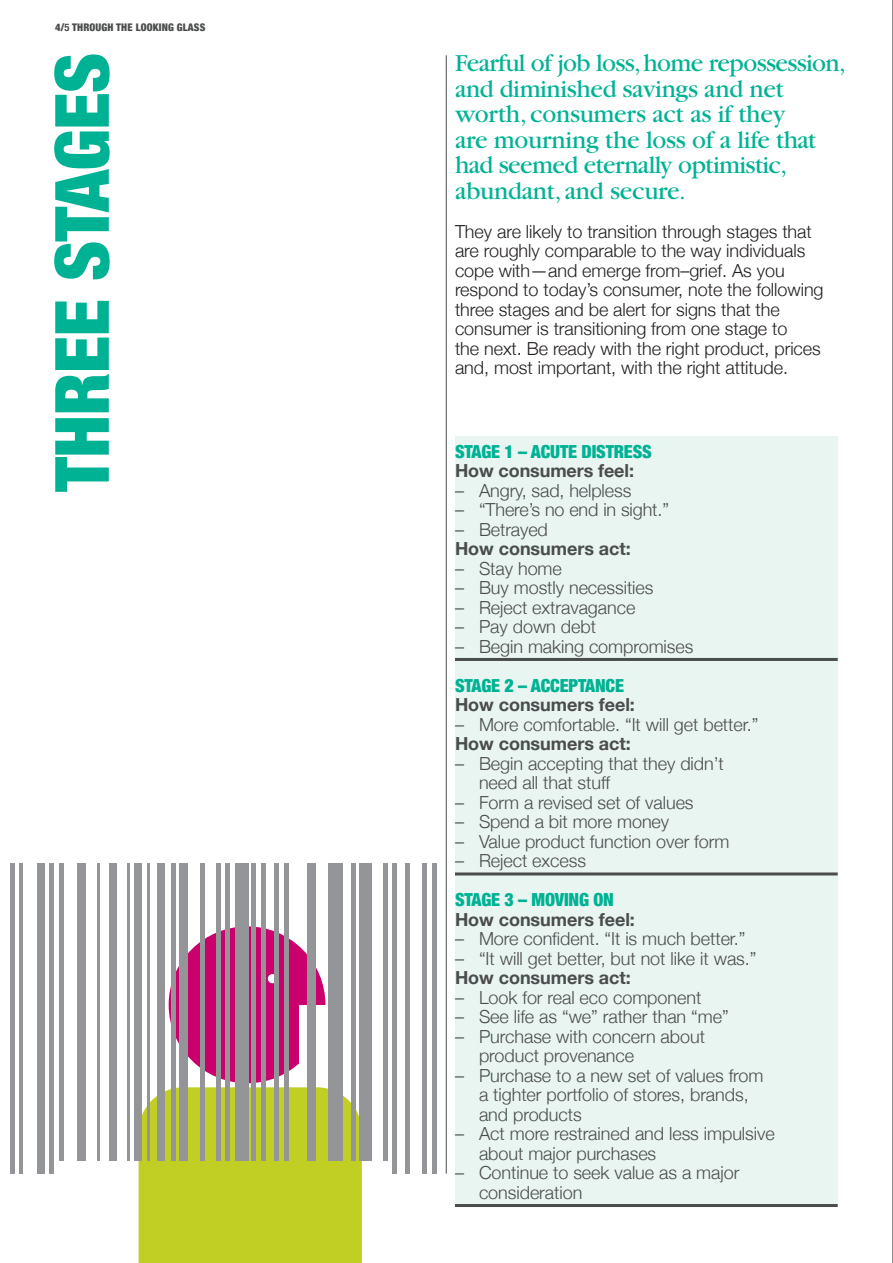
<style>
.page{position:relative;width:893px;height:1263px;background:#fff}
.page>*{position:absolute;margin:0;border:0;box-sizing:border-box;transform-origin:0 0}
.t1{font:900 condensed 75px "Helvetica Neue";letter-spacing:-.01em;color:#00b294}
.t2{font:25.5px/25.5px "Garamond";letter-spacing:-.015em;color:#00b294}
.t3{font:300 18px/19.5px "Helvetica Neue";letter-spacing:-.005em;color:#4b4c4d}
.t4{font:300 18px/19.5px "Helvetica Neue";letter-spacing:-.005em;color:#231f20}
.t5{font:700 18px "Helvetica Neue";letter-spacing:-.005em;color:#4b4c4d}
.t6{font:900 condensed 18px "Helvetica Neue";letter-spacing:-.01em;color:#00b294}
.t7{font:900 condensed 10.5px "Helvetica Neue";letter-spacing:.015em;color:#4b4c4d}
.s1{font-weight:700}
</style>
<div class="page">
<hr style="left:446px;top:55px;width:1px;height:1119px;background:#4b4c4d">
<div style="left:169px;top:926px;width:156px;height:157px;background:#ca016c;border-radius:50%"></div>
<div style="left:299px;top:1005px;width:30px;height:81px;background:#fff"></div>
<div style="left:268px;top:974px;width:9px;height:9px;background:#fff;border-radius:50%"></div>
<div style="left:139px;top:1087px;width:223px;height:176px;background:#c1ce23"></div>
<div style="left:10px;top:863px;width:5px;height:311px;background:#939598"></div>
<div style="left:37px;top:863px;width:8px;height:311px;background:#939598"></div>
<hr style="left:20px;top:863px;width:3px;height:311px;background:#939598">
<hr style="left:50px;top:863px;width:4px;height:311px;background:#939598">
<div style="left:171px;top:863px;width:5px;height:298px;background:#939598"></div>
<div style="left:216px;top:863px;width:5px;height:298px;background:#939598"></div>
<div style="left:251px;top:863px;width:5px;height:298px;background:#939598"></div>
<hr style="left:262px;top:863px;width:4px;height:298px;background:#939598">
<div style="left:274px;top:863px;width:5px;height:298px;background:#939598"></div>
<hr style="left:351px;top:863px;width:4px;height:298px;background:#939598">
<hr style="left:383px;top:863px;width:4px;height:298px;background:#939598">
<div style="left:392px;top:863px;width:5px;height:311px;background:#939598"></div>
<div style="left:405px;top:863px;width:5px;height:311px;background:#939598"></div>
<div style="left:422px;top:863px;width:5px;height:311px;background:#939598"></div>
<hr style="left:432px;top:863px;width:4px;height:311px;background:#939598">
<div style="left:307px;top:863px;width:8px;height:298px;background:#939598"></div>
<div style="left:328px;top:863px;width:14px;height:298px;background:#939598"></div>
<div style="left:359px;top:863px;width:13px;height:298px;background:#939598"></div>
<hr style="left:225px;top:863px;width:4px;height:298px;background:#939598">
<hr style="left:285px;top:863px;width:4px;height:298px;background:#939598">
<div style="left:235px;top:863px;width:13px;height:298px;background:#939598"></div>
<hr style="left:200px;top:863px;width:4px;height:298px;background:#939598">
<div style="left:59px;top:863px;width:5px;height:298px;background:#939598"></div>
<div style="left:77px;top:863px;width:9px;height:298px;background:#939598"></div>
<hr style="left:97px;top:863px;width:3px;height:298px;background:#939598">
<hr style="left:127px;top:863px;width:2px;height:298px;background:#939598">
<hr style="left:147px;top:863px;width:3px;height:298px;background:#939598">
<div style="left:109px;top:863px;width:8px;height:298px;background:#939598"></div>
<div style="left:134px;top:863px;width:7px;height:298px;background:#939598"></div>
<div style="left:157px;top:863px;width:7px;height:298px;background:#939598"></div>
<div style="left:179px;top:863px;width:9px;height:298px;background:#939598"></div>
<div style="left:455px;top:436px;width:383px;height:768px;background:#e8f5f1"></div>
<hr style="left:455px;top:658px;width:383px;height:3px;background:#4b4c4d">
<hr style="left:455px;top:872px;width:383px;height:3px;background:#4b4c4d">
<hr style="left:455px;top:1204px;width:383px;height:3px;background:#4b4c4d">
<hr style="left:892px;top:0;width:1px;height:1263px;background:#231f20">
<p class="t7" style="left:55px;top:21px;width:152px">4/<span class="s1">5</span> THROUGH THE LOOKING GLASS</p>
<h1 class="t1" style="left:36px;top:492px;width:440px;rotate:-90deg">THREE STAGES</h1>
<h2 class="t2" style="left:455px;top:51px;width:392px">Fearful of job loss, home repossession, and diminished savings and net worth, consumers act as if they<br>are mourning the loss of a life that had seemed eternally optimistic, abundant, and secure.</h2>
<p class="t4" style="left:455px;top:221px;width:370px">They are likely to transition through stages that are roughly comparable to the way individuals cope with—and emerge from–grief. As you respond to today’s consumer, note the following three stages and be alert for signs that the consumer is transitioning from one stage to<br>the next. Be ready with the right product, prices and, most important, with the right attitude.</p>
<p class="t6" style="left:455px;top:440px;width:198px">STAGE 1 – ACUTE DISTRESS</p>
<p class="t5" style="left:455px;top:460px;width:181px">How consumers feel:</p>
<p class="t3" style="left:455px;top:480px;width:178px">– Angry, sad, helpless</p>
<p class="t3" style="left:455px;top:500px;width:216px">– “There’s no end in sight.”</p>
<p class="t3" style="left:455px;top:519px;width:94px">– Betrayed</p>
<p class="t5" style="left:455px;top:537px;width:177px">How consumers act:</p>
<p class="t3" style="left:455px;top:558px;width:108px">– Stay home</p>
<p class="t3" style="left:455px;top:577px;width:200px">– Buy mostly necessities</p>
<p class="t3" style="left:455px;top:597px;width:182px">– Reject extravagance</p>
<p class="t3" style="left:455px;top:616px;width:143px">– Pay down debt</p>
<p class="t3" style="left:455px;top:636px;width:240px">– Begin making compromises</p>
<p class="t6" style="left:455px;top:674px;width:170px">STAGE 2 – ACCEPTANCE</p>
<p class="t5" style="left:455px;top:693px;width:181px">How consumers feel:</p>
<p class="t3" style="left:455px;top:714px;width:305px">– More comfortable. “It will get better.”</p>
<p class="t5" style="left:455px;top:732px;width:177px">How consumers act:</p>
<p class="t3" style="left:479px;top:753px;width:246px;text-indent:-24px">– Begin accepting that they didn’t need all that stuff</p>
<p class="t3" style="left:455px;top:792px;width:240px">– Form a revised set of values</p>
<p class="t3" style="left:455px;top:811px;width:216px">– Spend a bit more money</p>
<p class="t3" style="left:455px;top:831px;width:276px">– Value product function over form</p>
<p class="t3" style="left:455px;top:850px;width:133px">– Reject excess</p>
<p class="t6" style="left:455px;top:888px;width:160px">STAGE 3 – MOVING ON</p>
<p class="t5" style="left:455px;top:908px;width:181px">How consumers feel:</p>
<p class="t3" style="left:455px;top:928px;width:292px">– More confident. “It is much better.”</p>
<p class="t3" style="left:455px;top:948px;width:303px">– “It will get better, but not like it was.”</p>
<p class="t5" style="left:455px;top:966px;width:177px">How consumers act:</p>
<p class="t3" style="left:455px;top:987px;width:248px">– Look for real eco component</p>
<p class="t3" style="left:455px;top:1006px;width:275px">– See life as “we” rather than “me”</p>
<p class="t3" style="left:479px;top:1026px;width:228px;text-indent:-24px">– Purchase with concern about product provenance</p>
<p class="t3" style="left:479px;top:1065px;width:286px;text-indent:-24px">– Purchase to a new set of values from a tighter portfolio of stores, brands, and products</p>
<p class="t3" style="left:479px;top:1123px;width:297px;text-indent:-24px">– Act more restrained and less impulsive about major purchases</p>
<p class="t3" style="left:479px;top:1162px;width:262px;text-indent:-24px">– Continue to seek value as a major consideration</p>
</div>
